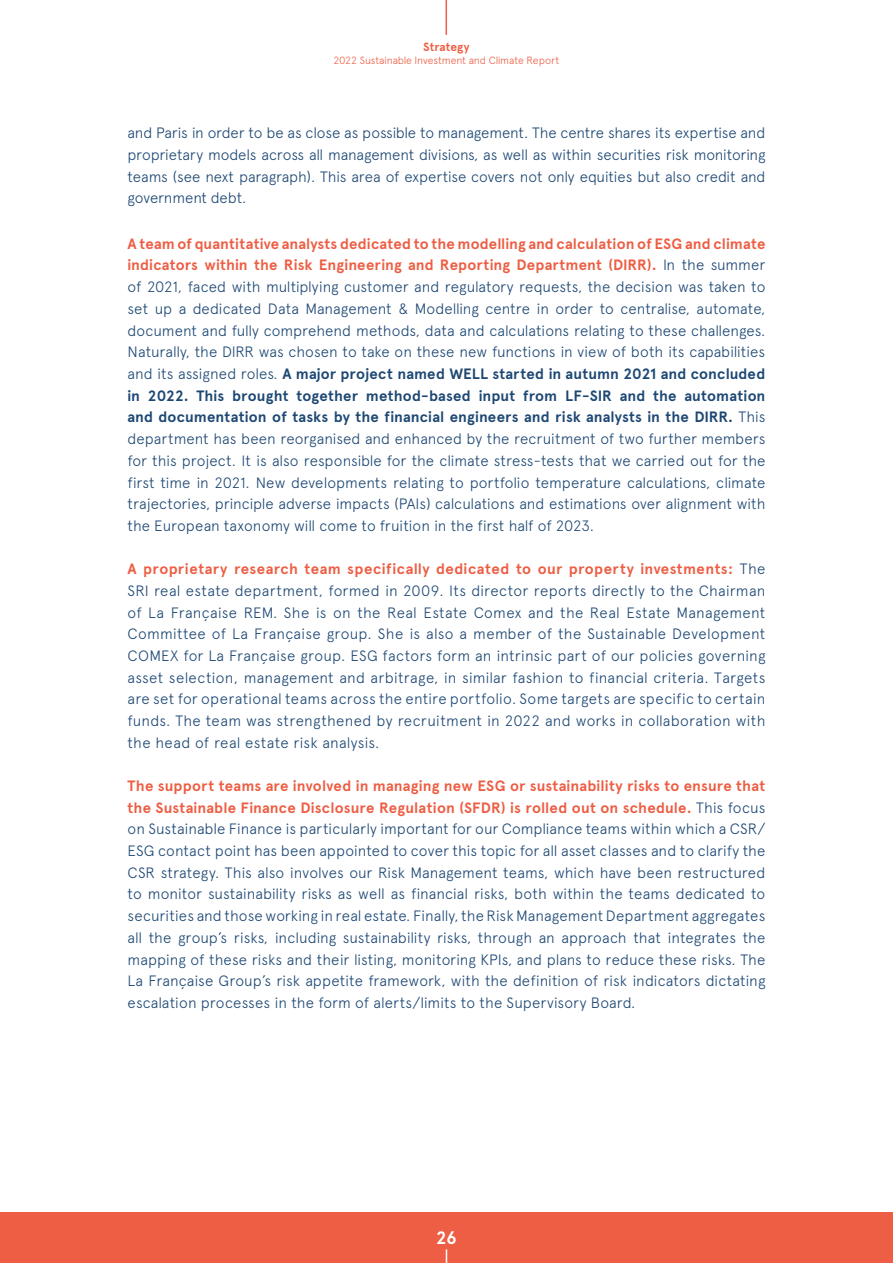
<style>
.page{position:relative;width:893px;height:1263px;background:#fff}
.page>*{position:absolute;margin:0;border:0;box-sizing:border-box;transform-origin:0 0}
.t1{font:700 18px "Apercu";color:#fff}
.t2{font:300 15px/21.8px "Apercu";color:#1e4874;text-align:justify}
.t3{font:700 12px "Apercu";letter-spacing:.005em;color:#ed5e44}
.t4{font:300 10.5px "Apercu";letter-spacing:-.015em;color:#ed5e44}
.s1{font-weight:700;color:#ed5e44}
.s2{font-weight:700}
</style>
<div class="page">
<div style="left:0;top:1212px;width:893px;height:51px;background:#ed5e44"></div>
<svg style="left:446px;top:1249px;width:1px;height:14px"></svg>
<hr style="left:445px;top:0;width:2px;height:35px;background:#ed5e44">
<p class="t3" style="left:423px;top:40px;width:48px">Strategy</p>
<p class="t4" style="left:334px;top:54px;width:227px">2022 Sustainable Investment and Climate Report</p>
<p class="t2" style="left:128px;top:122px;width:639px">and Paris in order to be as close as possible to management. The centre shares its expertise and proprietary models across all management divisions, as well as within securities risk monitoring teams (see next paragraph). This area of expertise covers not only equities but also credit and government debt.</p>
<p class="t2" style="left:128px;top:232px;width:639px"><span class="s1">A team of quantitative analysts dedicated to the modelling and calculation of ESG and climate indicators within the Risk Engineering and Reporting Department (DIRR).</span> In the summer of 2021, faced with multiplying customer and regulatory requests, the decision was taken to set up a dedicated Data Management &amp; Modelling centre in order to centralise, automate, document and fully comprehend methods, data and calculations relating to these challenges.<br>Naturally, the DIRR was chosen to take on these new functions in view of both its capabilities and its assigned roles. <span class="s2">A major project named WELL started in autumn 2021 and concluded in 2022. This brought together method-based input from LF-SIR and the automation and documentation of tasks by the financial engineers and risk analysts in the DIRR.</span> This department has been reorganised and enhanced by the recruitment of two further members for this project. It is also responsible for the climate stress-tests that we carried out for the first time in 2021. New developments relating to portfolio temperature calculations, climate trajectories, principle adverse impacts (PAIs) calculations and estimations over alignment with the European taxonomy will come to fruition in the first half of 2023.</p>
<p class="t2" style="left:128px;top:558px;width:639px"><span class="s1">A proprietary research team specifically dedicated to our property investments:</span> The SRI real estate department, formed in 2009. Its director reports directly to the Chairman of La Française REM. She is on the Real Estate Comex and the Real Estate Management Committee of La Française group. She is also a member of the Sustainable Development COMEX for La Française group. ESG factors form an intrinsic part of our policies governing asset selection, management and arbitrage, in similar fashion to financial criteria. Targets are set for operational teams across the entire portfolio. Some targets are specific to certain funds. The team was strengthened by recruitment in 2022 and works in collaboration with the head of real estate risk analysis.</p>
<p class="t2" style="left:128px;top:774px;width:639px"><span class="s1">The support teams are involved in managing new ESG or sustainability risks to ensure that the Sustainable Finance Disclosure Regulation (SFDR) is rolled out on schedule.</span> This focus on Sustainable Finance is particularly important for our Compliance teams within which a CSR/ ESG contact point has been appointed to cover this topic for all asset classes and to clarify the CSR strategy. This also involves our Risk Management teams, which have been restructured to monitor sustainability risks as well as financial risks, both within the teams dedicated to securities and those working in real estate. Finally, the Risk Management Department aggregates all the group’s risks, including sustainability risks, through an approach that integrates the mapping of these risks and their listing, monitoring KPIs, and plans to reduce these risks. The La Française Group’s risk appetite framework, with the definition of risk indicators dictating escalation processes in the form of alerts/limits to the Supervisory Board.</p>
<p class="t1" style="left:436px;top:1227px;width:22px">26</p>
</div>
